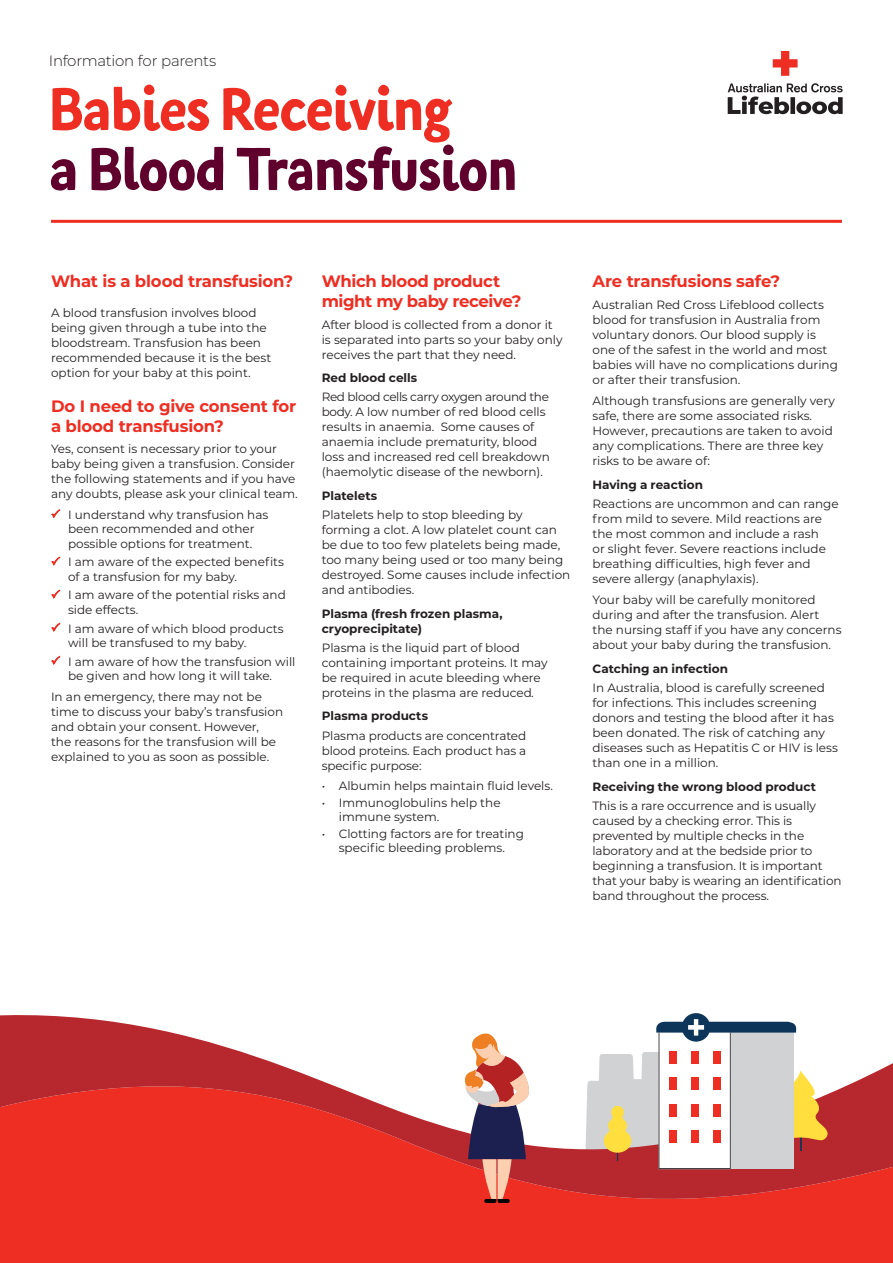
<style>
.page{position:relative;width:893px;height:1263px;background:#fff}
.page>*{position:absolute;margin:0;border:0;box-sizing:border-box;transform-origin:0 0}
.PageHeading_40_40{font:700 60px/60px "Fela";letter-spacing:-.03em;color:#60012d}
.Heading_1_11pt{font:700 16.5px/19.8px "Montserrat";letter-spacing:-.015em;color:#ee2e22}
.Subheading_10_12{font:300 15px "Montserrat";letter-spacing:-.02em;color:#231f20}
.Body_8_10{font:12px/15px "Montserrat";color:#231f20}
.Heading_1_11pt-2{font:12px/15px "Montserrat";color:#231f20}
.Heading_2{font:700 12px/15px "Montserrat";color:#231f20}
.s1{color:#ee2e22}
</style>
<div class="page">
<svg style="left:728px;top:83px;width:115px;height:31px"></svg>
<svg style="left:773px;top:51px;width:25px;height:25px"></svg>
<svg style="left:51px;top:509px;width:9px;height:9px"></svg>
<svg style="left:51px;top:557px;width:9px;height:9px"></svg>
<svg style="left:51px;top:590px;width:9px;height:9px"></svg>
<svg style="left:51px;top:623px;width:9px;height:9px"></svg>
<svg style="left:51px;top:656px;width:9px;height:9px"></svg>
<div style="left:0;top:1236px;width:893px;height:27px;background:#ee2e22"></div>
<svg style="left:0;top:1013px;width:893px;height:223px;fill:#ee2e22"></svg>
<svg style="left:464px;top:1030px;width:67px;height:173px"></svg>
<div style="left:682px;top:1013px;width:28px;height:28px;background:#0d3459;border-radius:50%"></div>
<svg style="left:585px;top:1019px;width:248px;height:150px"></svg>
<hr style="left:51px;top:220px;width:791px;height:3px;background:#ee2e22">
<p class="Subheading_10_12" style="left:49px;top:50px;width:169px">Information for parents</p>
<p class="PageHeading_40_40" style="left:49px;top:80px;width:471px"><span class="s1">Babies Receiving<br></span>a Blood Transfusion</p>
<p class="Heading_1_11pt" style="left:51px;top:271px;width:244px">What is a blood transfusion?</p>
<p class="Heading_1_11pt-2" style="left:51px;top:305px;width:222px">A blood transfusion involves blood being given through a tube into the bloodstream. Transfusion has been recommended because it is the best option for your baby at this point.</p>
<p class="Heading_1_11pt" style="left:51px;top:395px;width:247px">Do I need to give consent for a blood transfusion?</p>
<p class="Body_8_10" style="left:51px;top:441px;width:248px">Yes, consent is necessary prior to your baby being given a transfusion. Consider the following statements and if you have any doubts, please ask your clinical team.</p>
<p class="Body_8_10" style="left:51px;top:507px;width:219px;line-height:14.4px;text-align:center"><span class="s1">✓</span> I understand why transfusion has been recommended and other possible options for treatment.</p>
<p class="Body_8_10" style="left:68px;top:554px;width:217px;line-height:14.4px;text-indent:-17px"><span class="s1">✓</span> I am aware of the expected benefits of a transfusion for my baby.</p>
<p class="Body_8_10" style="left:68px;top:587px;width:219px;line-height:14.4px;text-indent:-17px"><span class="s1">✓</span> I am aware of the potential risks and side effects.</p>
<p class="Body_8_10" style="left:68px;top:621px;width:217px;line-height:14.4px;text-indent:-17px"><span class="s1">✓</span> I am aware of which blood products will be transfused to my baby.</p>
<p class="Body_8_10" style="left:51px;top:654px;width:246px;line-height:14.4px;text-align:center"><span class="s1">✓</span> I am aware of how the transfusion will be given and how long it will take.</p>
<p class="Body_8_10" style="left:51px;top:689px;width:234px">In an emergency, there may not be time to discuss your baby’s transfusion and obtain your consent. However,<br>the reasons for the transfusion will be explained to you as soon as possible.</p>
<p class="Heading_1_11pt" style="left:322px;top:271px;width:201px">Which blood product might my baby receive?</p>
<p class="Body_8_10" style="left:322px;top:316px;width:242px">After blood is collected from a donor it is separated into parts so your baby only receives the part that they need.</p>
<p class="Heading_2" style="left:322px;top:370px;width:97px">Red blood cells</p>
<p class="Body_8_10" style="left:322px;top:389px;width:230px">Red blood cells carry oxygen around the body. A low number of red blood cells results in anaemia. Some causes of anaemia include prematurity, blood loss and increased red cell breakdown (haemolytic disease of the newborn).</p>
<p class="Heading_2" style="left:322px;top:487px;width:57px">Platelets</p>
<p class="Body_8_10" style="left:322px;top:507px;width:250px">Platelets help to stop bleeding by forming a clot. A low platelet count can be due to too few platelets being made, too many being used or too many being destroyed. Some causes include infection and antibodies.</p>
<p class="Heading_2" style="left:322px;top:605px;width:182px">Plasma (fresh frozen plasma, cryoprecipitate)</p>
<p class="Body_8_10" style="left:322px;top:640px;width:228px">Plasma is the liquid part of blood containing important proteins. It may be required in acute bleeding where proteins in the plasma are reduced.</p>
<p class="Heading_2" style="left:322px;top:708px;width:108px">Plasma products</p>
<p class="Body_8_10" style="left:322px;top:727px;width:206px;text-align:justify">Plasma products are concentrated blood proteins. Each product has a specific purpose:</p>
<p class="Body_8_10" style="left:322px;top:778px;width:233px">• Albumin helps maintain fluid levels.</p>
<p class="Body_8_10" style="left:339px;top:795px;width:163px;line-height:14.4px;text-indent:-17px">• Immunoglobulins help the immune system.</p>
<p class="Body_8_10" style="left:322px;top:826px;width:204px;line-height:14.4px;text-align:center">• Clotting factors are for treating specific bleeding problems.</p>
<p class="Heading_1_11pt" style="left:592px;top:271px;width:189px">Are transfusions safe?</p>
<p class="Body_8_10" style="left:592px;top:297px;width:247px">Australian Red Cross Lifeblood collects blood for transfusion in Australia from voluntary donors. Our blood supply is one of the safest in the world and most babies will have no complications during or after their transfusion.</p>
<p class="Body_8_10" style="left:592px;top:393px;width:244px">Although transfusions are generally very safe, there are some associated risks.<br>However, precautions are taken to avoid any complications. There are three key risks to be aware of:</p>
<p class="Heading_2" style="left:592px;top:476px;width:112px">Having a reaction</p>
<p class="Body_8_10" style="left:592px;top:496px;width:248px">Reactions are uncommon and can range from mild to severe. Mild reactions are the most common and include a rash<br>or slight fever. Severe reactions include breathing difficulties, high fever and severe allergy (anaphylaxis).</p>
<p class="Body_8_10" style="left:592px;top:592px;width:251px">Your baby will be carefully monitored during and after the transfusion. Alert the nursing staff if you have any concerns about your baby during the transfusion.</p>
<p class="Heading_2" style="left:592px;top:660px;width:137px">Catching an infection</p>
<p class="Body_8_10" style="left:592px;top:680px;width:247px">In Australia, blood is carefully screened for infections. This includes screening donors and testing the blood after it has been donated. The risk of catching any diseases such as Hepatitis C or HIV is less than one in a million.</p>
<p class="Heading_2" style="left:592px;top:778px;width:225px">Receiving the wrong blood product</p>
<p class="Body_8_10" style="left:592px;top:798px;width:251px">This is a rare occurrence and is usually caused by a checking error. This is prevented by multiple checks in the laboratory and at the bedside prior to beginning a transfusion. It is important that your baby is wearing an identification band throughout the process.</p>
</div>
